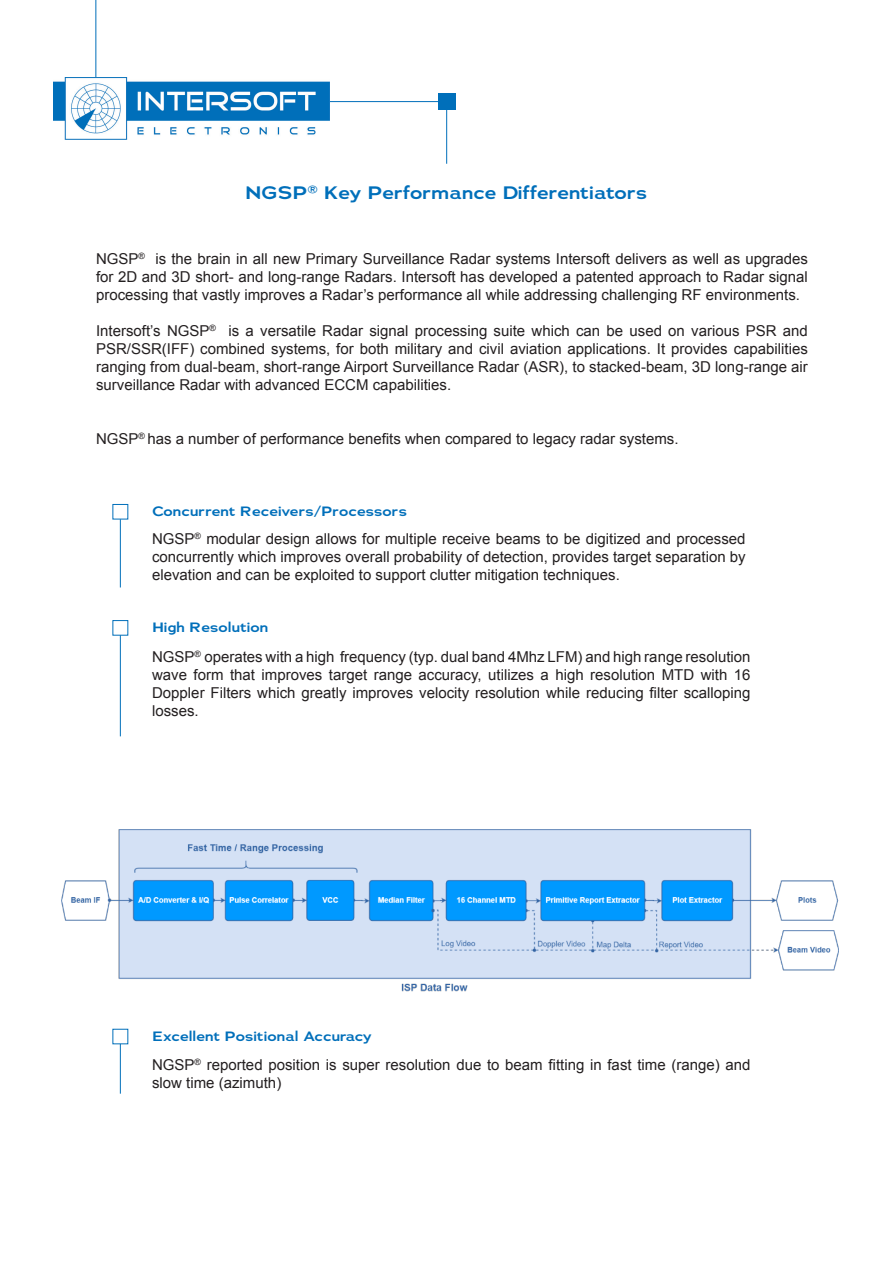
<style>
.page{position:relative;width:893px;height:1263px;background:#fff}
.page>*{position:absolute;margin:0;border:0;box-sizing:border-box;transform-origin:0 0}
.t1{font:600 18px "Adrianna Extended";color:#006fba}
.t2{font:15px/18px "Arial";color:#231f20;text-align:justify}
.t3{font:600 13.5px "Adrianna Extended";color:#006fba}
</style>
<div class="page">
<hr style="left:96px;top:0;width:1px;height:108px;background:#006fba">
<hr style="left:120px;top:519px;width:1px;height:68px;background:#006fba">
<hr style="left:120px;top:635px;width:1px;height:101px;background:#006fba">
<hr style="left:120px;top:1044px;width:1px;height:50px;background:#006fba">
<hr style="left:300px;top:101px;width:147px;height:1px;background:#006fba">
<div style="left:438px;top:93px;width:17px;height:17px;background:#006fba"></div>
<hr style="left:446px;top:102px;width:1px;height:62px;background:#006fba">
<img style="left:54px;top:77px;width:275px;height:63px">
<div style="left:113px;top:504px;width:15px;height:15px;border:1px solid #006fba"></div>
<div style="left:113px;top:620px;width:15px;height:15px;border:1px solid #006fba"></div>
<img style="left:62px;top:830px;width:777px;height:162px">
<p class="t1" style="left:246px;top:180px;width:403px">NGSP<sup>®</sup> Key Performance Differentiators</p>
<p class="t2" style="left:96px;top:250px;width:713px">NGSP<sup>®</sup> is the brain in all new Primary Surveillance Radar systems Intersoft delivers as well as upgrades for 2D and 3D short- and long-range Radars. Intersoft has developed a patented approach to Radar signal processing that vastly improves a Radar’s performance all while addressing challenging RF environments.</p>
<p class="t2" style="left:96px;top:322px;width:713px">Intersoft’s NGSP<sup>®</sup> is a versatile Radar signal processing suite which can be used on various PSR and PSR/SSR(IFF) combined systems, for both military and civil aviation applications. It provides capabilities ranging from dual-beam, short-range Airport Surveillance Radar (ASR), to stacked-beam, 3D long-range air surveillance Radar with advanced ECCM capabilities.</p>
<p class="t2" style="left:96px;top:430px;width:584px">NGSP<sup>®</sup> has a number of performance benefits when compared to legacy radar systems.</p>
<p class="t3" style="left:153px;top:502px;width:256px">Concurrent Receivers/Processors</p>
<p class="t2" style="left:152px;top:530px;width:595px">NGSP<sup>®</sup> modular design allows for multiple receive beams to be digitized and processed concurrently which improves overall probability of detection, provides target separation by elevation and can be exploited to support clutter mitigation techniques.</p>
<p class="t3" style="left:153px;top:618px;width:118px">High Resolution</p>
<p class="t2" style="left:152px;top:648px;width:600px">NGSP<sup>®</sup> operates with a high frequency (typ. dual band 4Mhz LFM) and high range resolution wave form that improves target range accuracy, utilizes a high resolution MTD with 16<br>Doppler Filters which greatly improves velocity resolution while reducing filter scalloping losses.</p>
<p class="t3" style="left:153px;top:1027px;width:221px">Excellent Positional Accuracy</p>
<p class="t2" style="left:152px;top:1056px;width:600px">NGSP<sup>®</sup> reported position is super resolution due to beam fitting in fast time (range) and slow time (azimuth)</p>
</div>
